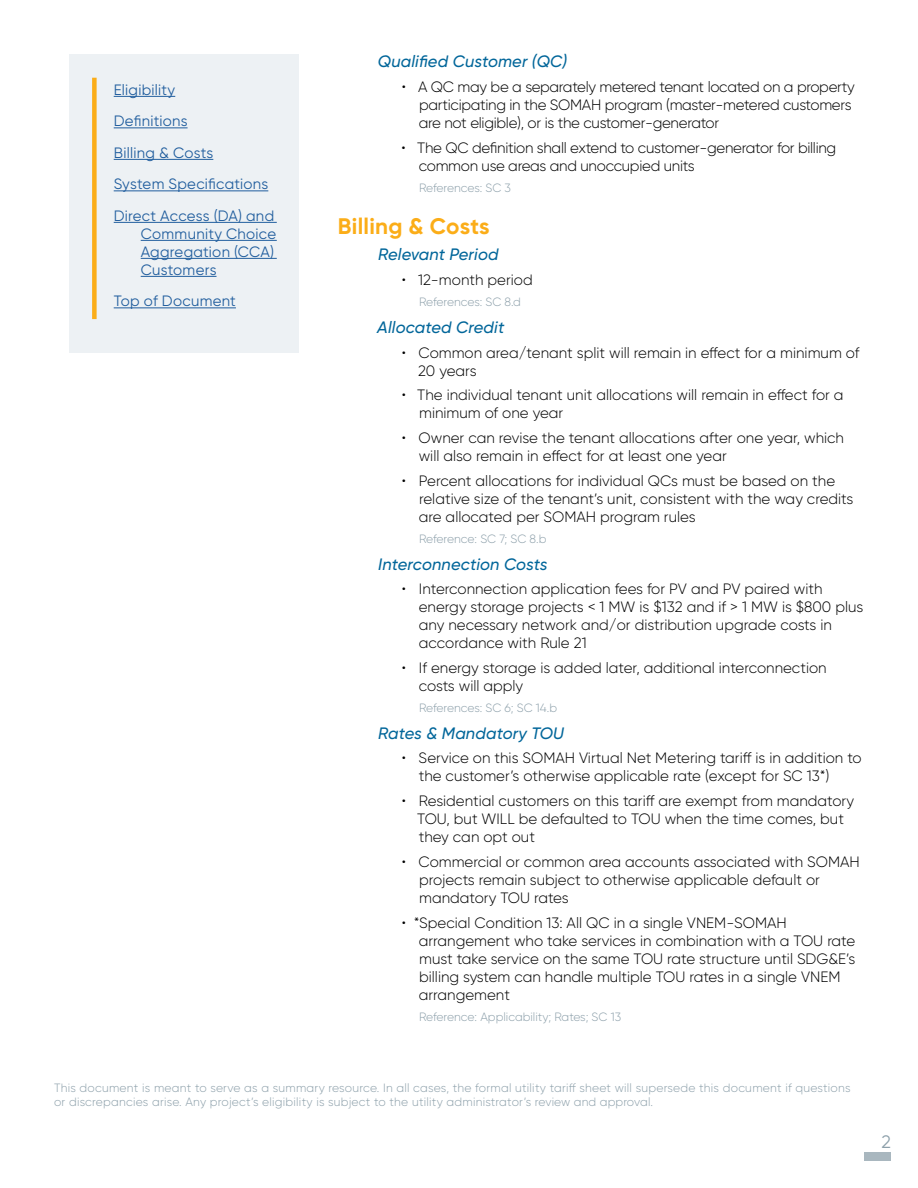
<style>
.page{position:relative;width:918px;height:1188px;background:#fff}
.page>*{position:absolute;margin:0;border:0;box-sizing:border-box;transform-origin:0 0}
.t1{font:700 22.5px "Gilroy";letter-spacing:.01em;color:#fbad18}
.t2{font:18px "Gilroy";color:#8da0aa}
.t3{font:italic 500 16.5px "Gilroy";letter-spacing:.01em;color:#02669a}
.t4{font:300 15px/18px "Gilroy";color:#000}
.t5{font:300 15px/18px "Gilroy";letter-spacing:-.02em;color:#000}
.t6{font:15px/31.5px "Gilroy";letter-spacing:.02em;color:#215e9e}
.t7{font:300 12px/14.4px "Gilroy";letter-spacing:.02em;color:#8da0aa}
.t8{font:300 12px "Gilroy";letter-spacing:-.005em;color:#8da0aa}
.t9{font:300 12px "Gilroy";color:#8da0aa}
.t10{font:300 12px "Gilroy";letter-spacing:-.01em;color:#8da0aa}
</style>
<div class="page">
<div style="left:864px;top:1152px;width:27px;height:9px;background:#a9b7bf"></div>
<div style="left:69px;top:54px;width:230px;height:299px;background:#edf1f4"></div>
<div style="left:92px;top:78px;width:5px;height:241px;background:#fbad18"></div>
<hr style="left:114px;top:96px;width:61px;height:1px;background:#215e9e">
<hr style="left:114px;top:127px;width:74px;height:1px;background:#215e9e">
<hr style="left:114px;top:159px;width:99px;height:1px;background:#215e9e">
<hr style="left:114px;top:190px;width:154px;height:1px;background:#215e9e">
<hr style="left:114px;top:222px;width:163px;height:1px;background:#215e9e">
<hr style="left:141px;top:240px;width:136px;height:1px;background:#215e9e">
<hr style="left:141px;top:258px;width:136px;height:1px;background:#215e9e">
<hr style="left:141px;top:276px;width:76px;height:1px;background:#215e9e">
<hr style="left:114px;top:307px;width:122px;height:1px;background:#215e9e">
<p class="t6" style="left:114px;top:74px;width:162px">Eligibility<br>Definitions<br>Billing &amp; Costs<br>System Specifications<br>Direct Access (DA) and</p>
<p class="t6" style="left:141px;top:224px;width:137px;line-height:18px">Community Choice<br>Aggregation (CCA)<br>Customers</p>
<p class="t6" style="left:114px;top:285px;width:124px">Top of Document</p>
<p class="t3" style="left:378px;top:51px;width:191px">Qualified Customer (QC)</p>
<p class="t5" style="left:419px;top:78px;width:438px;text-indent:-17px">• A QC may be a separately metered tenant located on a property participating in the SOMAH program (master-metered customers are not eligible), or is the customer-generator</p>
<p class="t5" style="left:419px;top:138px;width:419px;text-indent:-17px">• The QC definition shall extend to customer-generator for billing common use areas and unoccupied units</p>
<p class="t10" style="left:419px;top:180px;width:93px">References: SC 3</p>
<h1 class="t1" style="left:338px;top:212px;width:153px">Billing &amp; Costs</h1>
<p class="t3" style="left:378px;top:244px;width:122px">Relevant Period</p>
<p class="t4" style="left:402px;top:271px;width:133px">• 12-month period</p>
<p class="t10" style="left:419px;top:295px;width:103px">References: SC 8.d</p>
<p class="t3" style="left:377px;top:317px;width:129px">Allocated Credit</p>
<p class="t4" style="left:418px;top:343px;width:443px;text-indent:-17px">• Common area/tenant split will remain in effect for a minimum of<br>20 years</p>
<p class="t4" style="left:419px;top:386px;width:426px;text-indent:-17px">• The individual tenant unit allocations will remain in effect for a minimum of one year</p>
<p class="t4" style="left:419px;top:429px;width:427px;text-indent:-17px">• Owner can revise the tenant allocations after one year, which will also remain in effect for at least one year</p>
<p class="t4" style="left:419px;top:471px;width:436px;text-indent:-17px">• Percent allocations for individual QCs must be based on the relative size of the tenant’s unit, consistent with the way credits are allocated per SOMAH program rules</p>
<p class="t8" style="left:419px;top:531px;width:129px">Reference: SC 7; SC 8.b</p>
<p class="t3" style="left:378px;top:554px;width:171px">Interconnection Costs</p>
<p class="t4" style="left:419px;top:580px;width:446px;text-indent:-17px">• Interconnection application fees for PV and PV paired with energy storage projects &lt; 1 MW is $132 and if &gt; 1 MW is $800 plus any necessary network and/or distribution upgrade costs in accordance with Rule 21</p>
<p class="t4" style="left:419px;top:659px;width:409px;text-indent:-17px">• If energy storage is added later, additional interconnection costs will apply</p>
<p class="t8" style="left:419px;top:701px;width:139px">References: SC 6; SC 14.b</p>
<p class="t3" style="left:378px;top:723px;width:187px">Rates &amp; Mandatory TOU</p>
<p class="t4" style="left:419px;top:749px;width:445px;text-indent:-17px">• Service on this SOMAH Virtual Net Metering tariff is in addition to the customer’s otherwise applicable rate (except for SC 13*)</p>
<p class="t4" style="left:417px;top:792px;width:438px;text-indent:-16px">• Residential customers on this tariff are exempt from mandatory<br>TOU, but WILL be defaulted to TOU when the time comes, but they can opt out</p>
<p class="t4" style="left:419px;top:853px;width:442px;text-indent:-17px">• Commercial or common area accounts associated with SOMAH projects remain subject to otherwise applicable default or mandatory TOU rates</p>
<p class="t4" style="left:419px;top:913px;width:438px;text-indent:-17px">• *Special Condition 13: All QC in a single VNEM-SOMAH arrangement who take services in combination with a TOU rate must take service on the same TOU rate structure until SDG&amp;E’s billing system can handle multiple TOU rates in a single VNEM arrangement</p>
<p class="t9" style="left:419px;top:1009px;width:203px">Reference: Applicability; Rates; SC 13</p>
<p class="t7" style="left:54px;top:1080px;width:798px">This document is meant to serve as a summary resource. In all cases, the formal utility tariff sheet will supersede this document if questions or discrepancies arise. Any project’s eligibility is subject to the utility administrator’s review and approval.</p>
<p class="t2" style="left:882px;top:1130px;width:11px">2</p>
</div>
